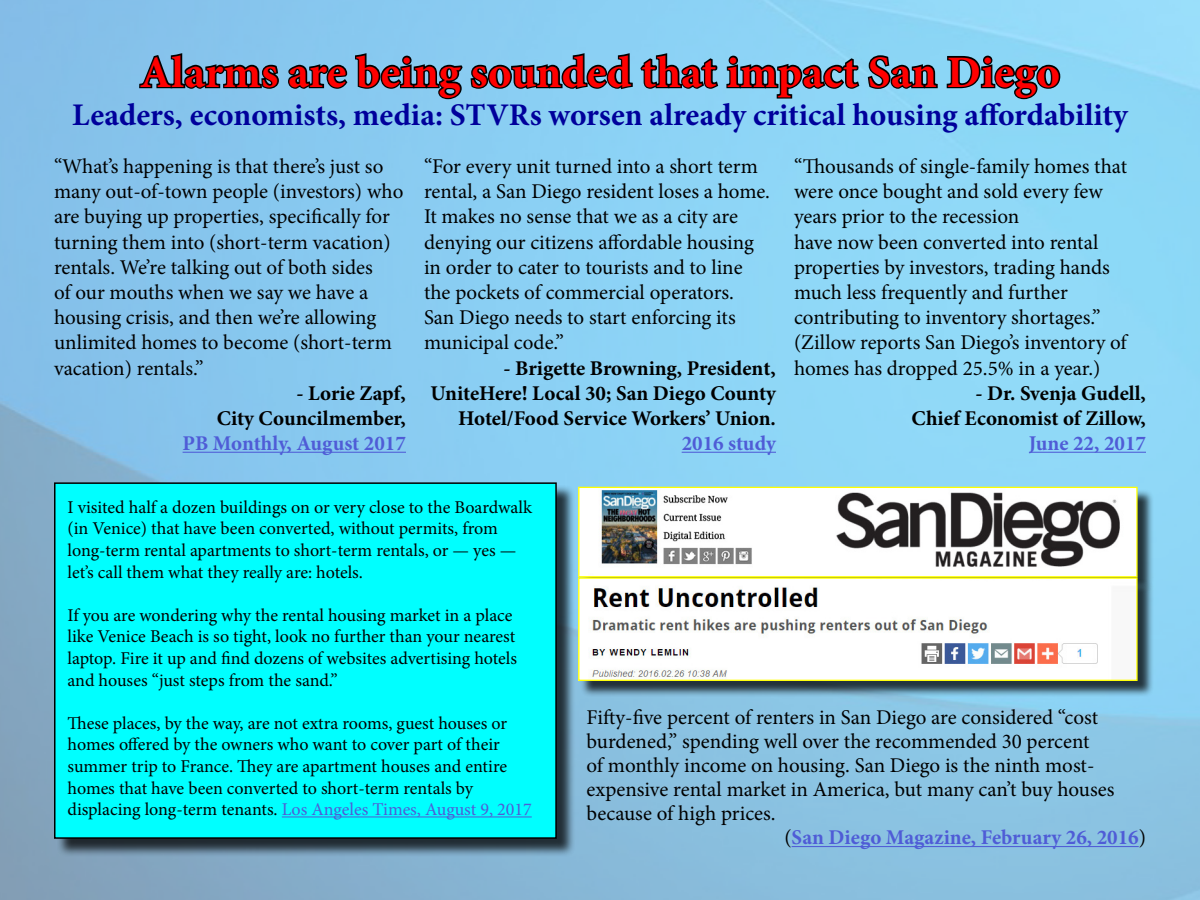
<style>
.page{position:relative;width:1200px;height:900px;background:#fff}
.page>*{position:absolute;margin:0;border:0;box-sizing:border-box;transform-origin:0 0}
.t1{font:700 45px "Minion Pro";color:#f00}
.t2{font:700 31.5px "Minion Pro";color:#00009b}
.t3{font:21px/25.2px "Minion Pro";letter-spacing:-.005em;color:#000}
.t4{font:700 21px/25.2px "Minion Pro";color:#000;text-align:right}
.t5{font:700 21px "Minion Pro";color:#4f5cd6}
.t6{font:18px/21.6px "Minion Pro";letter-spacing:-.005em;color:#000}
.s1{color:#4f5cd6}
.s2{font-weight:400;color:#000}
</style>
<div class="page">
<svg style="left:138px;top:51px;width:142px;height:39px;background:#537a93"></svg>
<svg style="left:287px;top:51px;width:652px;height:50px;background:#6293ac"></svg>
<svg style="left:945px;top:54px;width:117px;height:47px;background:#5b8ca1"></svg>
<hr style="left:183px;top:452px;width:223px;height:1px;background:#4f5cd6">
<hr style="left:682px;top:452px;width:94px;height:1px;background:#4f5cd6">
<hr style="left:1029px;top:452px;width:117px;height:1px;background:#4f5cd6">
<div style="left:580px;top:488px;width:574px;height:106px;background:#000;opacity:.75"></div>
<img style="left:580px;top:489px;width:556px;height:86px">
<div style="left:578px;top:487px;width:560px;height:90px;border:1px solid #ff0"></div>
<hr style="left:792px;top:846px;width:347px;height:1px;background:#4f5cd6">
<div style="left:580px;top:579px;width:574px;height:118px;background:#000;opacity:.75"></div>
<div style="left:578px;top:577px;width:560px;height:104px;border:1px solid #ff0"></div>
<div style="left:56px;top:485px;width:520px;height:372px;background:#000;opacity:.75"></div>
<div style="left:55px;top:483px;width:501px;height:355px;background:#0ff"></div>
<div style="left:54px;top:482px;width:503px;height:357px;border:2px solid #000"></div>
<hr style="left:282px;top:817px;width:250px;height:1px;background:#4f5cd6">
<h1 class="t1" style="left:140px;top:41px;width:922px">Alarms are being sounded that impact San Diego</h1>
<h2 class="t2" style="left:72px;top:92px;width:1057px">Leaders, economists, media: STVRs worsen already critical housing affordability</h2>
<p class="t3" style="left:54px;top:154px;width:351px">“What’s happening is that there’s just so many out-of-town people (investors) who are buying up properties, specifically for turning them into (short-term vacation) rentals. We’re talking out of both sides<br>of our mouths when we say we have a housing crisis, and then we’re allowing unlimited homes to become (short-term vacation) rentals.”</p>
<p class="t4" style="left:217px;top:380px;width:191px">- Lorie Zapf,<br>City Councilmember,</p>
<p class="t5" style="left:183px;top:429px;width:225px">PB Monthly, August 2017</p>
<p class="t3" style="left:424px;top:154px;width:348px">“For every unit turned into a short term rental, a San Diego resident loses a home.<br>It makes no sense that we as a city are denying our citizens affordable housing in order to cater to tourists and to line the pockets of commercial operators.<br>San Diego needs to start enforcing its municipal code.”</p>
<p class="t4" style="left:430px;top:355px;width:347px">- Brigette Browning, President,<br>UniteHere! Local 30; San Diego County<br>Hotel/Food Service Workers’ Union.</p>
<p class="t5" style="left:682px;top:429px;width:96px">2016 study</p>
<p class="t3" style="left:794px;top:154px;width:335px">“Thousands of single-family homes that were once bought and sold every few years prior to the recession<br>have now been converted into rental properties by investors, trading hands much less frequently and further contributing to inventory shortages.” (Zillow reports San Diego’s inventory of homes has dropped 25.5% in a year.)</p>
<p class="t4" style="left:912px;top:380px;width:236px">- Dr. Svenja Gudell,<br>Chief Economist of Zillow,</p>
<p class="t5" style="left:1029px;top:429px;width:119px">June 22, 2017</p>
<p class="t6" style="left:68px;top:496px;width:466px">I visited half a dozen buildings on or very close to the Boardwalk (in Venice) that have been converted, without permits, from long-term rental apartments to short-term rentals, or — yes — let’s call them what they really are: hotels.</p>
<p class="t6" style="left:68px;top:604px;width:451px">If you are wondering why the rental housing market in a place like Venice Beach is so tight, look no further than your nearest laptop. Fire it up and find dozens of websites advertising hotels and houses “just steps from the sand.”</p>
<p class="t6" style="left:68px;top:712px;width:466px">These places, by the way, are not extra rooms, guest houses or homes offered by the owners who want to cover part of their summer trip to France. They are apartment houses and entire homes that have been converted to short-term rentals by displacing long-term tenants. <span class="s1">Los Angeles Times, August 9, 2017</span></p>
<p class="t3" style="left:587px;top:705px;width:513px">Fifty-five percent of renters in San Diego are considered “cost</p>
<p class="t3" style="left:587px;top:729px;width:505px">burdened,” spending well over the recommended 30 percent</p>
<p class="t3" style="left:587px;top:753px;width:509px">of monthly income on housing. San Diego is the ninth most-</p>
<p class="t3" style="left:587px;top:777px;width:530px">expensive rental market in America, but many can’t buy houses</p>
<p class="t3" style="left:587px;top:801px;width:191px">because of high prices.</p>
<p class="t5" style="left:784px;top:823px;width:363px"><span class="s2">(</span>San Diego Magazine, February 26, 2016<span class="s2">)</span></p>
</div>
